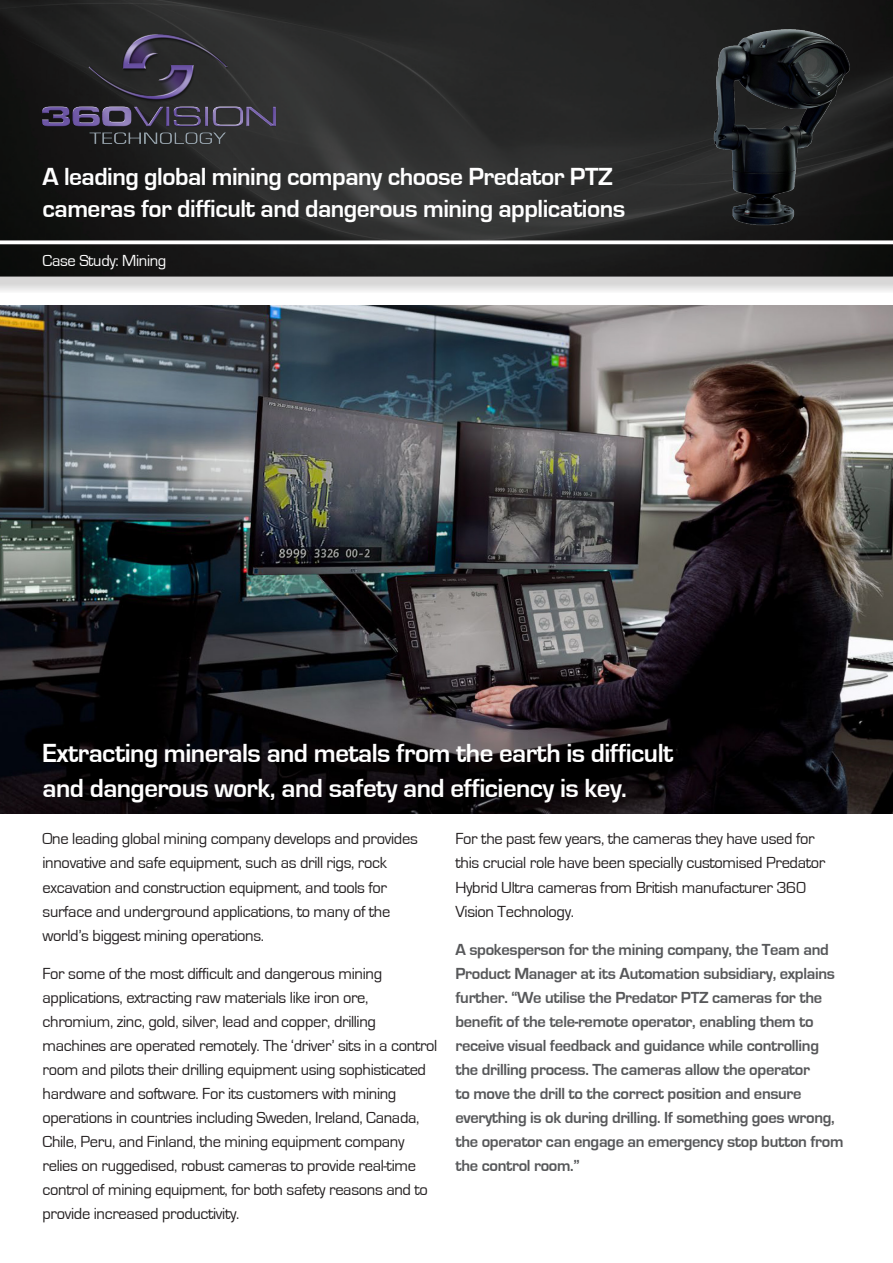
<style>
.page{position:relative;width:893px;height:1263px;background:#fff}
.page>*{position:absolute;margin:0;border:0;box-sizing:border-box;transform-origin:0 0}
.t1{font:700 27px/34.5px "Eurostile";letter-spacing:-.02em;color:#fff}
.t2{font:700 25.5px/31.5px "Eurostile";letter-spacing:-.02em;color:#fff}
.t3{font:16.5px/24px "Eurostile";letter-spacing:-.02em;color:#231f20}
.t4{font:700 16.5px/24px "Eurostile";letter-spacing:-.02em;color:#57585a}
.t5{font:16.5px "Eurostile";letter-spacing:-.02em;color:#fff}
</style>
<div class="page">
<img style="left:0;top:305px;width:893px;height:509px">
<img style="left:0;top:0;width:893px;height:276px">
<img style="left:705px;top:21px;width:153px;height:211px">
<img style="left:0;top:16px;width:323px;height:146px">
<svg style="left:0;top:277px;width:893px;height:14px;background:#dedede"></svg>
<p class="t2" style="left:43px;top:161px;width:584px">A leading global mining company choose Predator PTZ cameras for difficult and dangerous mining applications</p>
<p class="t5" style="left:43px;top:252px;width:125px">Case Study: Mining</p>
<p class="t1" style="left:43px;top:736px;width:632px">Extracting minerals and metals from the earth is difficult and dangerous work, and safety and efficiency is key.</p>
<p class="t3" style="left:43px;top:827px;width:377px">One leading global mining company develops and provides innovative and safe equipment, such as drill rigs, rock excavation and construction equipment, and tools for surface and underground applications, to many of the world’s biggest mining operations.</p>
<p class="t3" style="left:43px;top:962px;width:396px">For some of the most difficult and dangerous mining applications, extracting raw materials like iron ore, chromium, zinc, gold, silver, lead and copper, drilling machines are operated remotely. The ‘driver’ sits in a control room and pilots their drilling equipment using sophisticated hardware and software. For its customers with mining operations in countries including Sweden, Ireland, Canada, Chile, Peru, and Finland, the mining equipment company relies on ruggedised, robust cameras to provide real-time control of mining equipment, for both safety reasons and to provide increased productivity.</p>
<p class="t3" style="left:455px;top:827px;width:371px">For the past few years, the cameras they have used for this crucial role have been specially customised Predator Hybrid Ultra cameras from British manufacturer 360<br>Vision Technology.</p>
<p class="t4" style="left:455px;top:938px;width:390px">A spokesperson for the mining company, the Team and Product Manager at its Automation subsidiary, explains further. “We utilise the Predator PTZ cameras for the benefit of the tele-remote operator, enabling them to receive visual feedback and guidance while controlling the drilling process. The cameras allow the operator<br>to move the drill to the correct position and ensure everything is ok during drilling. If something goes wrong, the operator can engage an emergency stop button from the control room.”</p>
</div>
